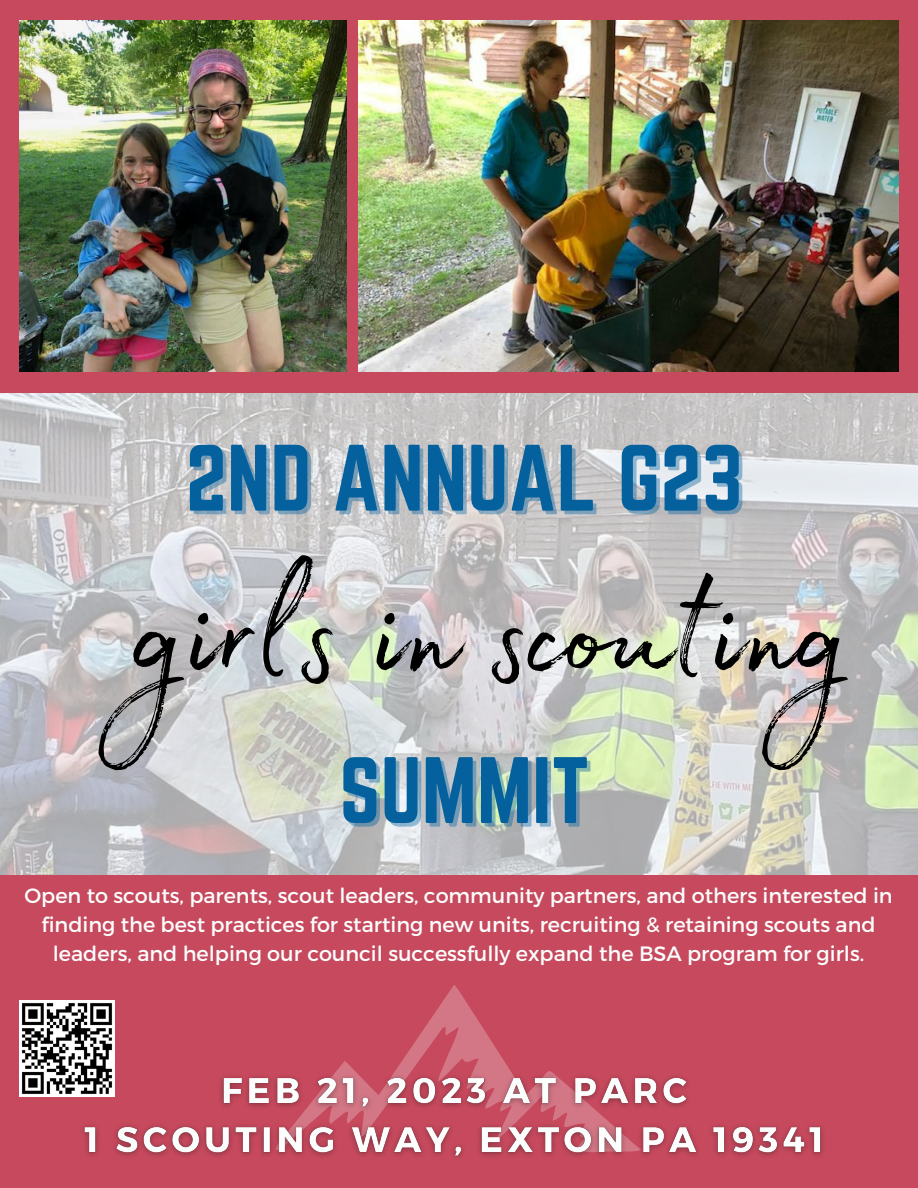
<style>
.page{position:relative;width:918px;height:1188px;background:#c6495d}
.page>*{position:absolute;margin:0;border:0;box-sizing:border-box;transform-origin:0 0}
.t1{font:175.05px "Madelyn";color:#000}
.t2{font:82.35px "Norwester";color:#05619e}
.t3{font:20.7px/29px "Montserrat";color:#fcfdfd;text-align:center}
</style>
<div class="page">
<svg style="left:0;top:393px;width:918px;height:482px;background:#cacbc8"></svg>
<svg style="left:403px;top:985px;width:100px;height:74px"></svg>
<img style="left:19px;top:1000px;width:96px;height:96px">
<img style="left:19px;top:21px;width:328px;height:351px">
<img style="left:358px;top:21px;width:540px;height:351px">
<img style="left:75px;top:1059px;width:748px;height:99px">
<h2 class="t2" style="left:186px;top:428px;width:559px">2ND ANNUAL G23</h2>
<h1 class="t1" style="left:130px;top:501px;width:722px">girls in scouting</h1>
<h2 class="t2" style="left:339px;top:741px;width:252px">SUMMIT</h2>
<p class="t3" style="left:25px;top:880px;width:870px">Open to scouts, parents, scout leaders, community partners, and others interested in finding the best practices for starting new units, recruiting &amp; retaining scouts and leaders, and helping our council successfully expand the BSA program for girls.</p>
</div>
